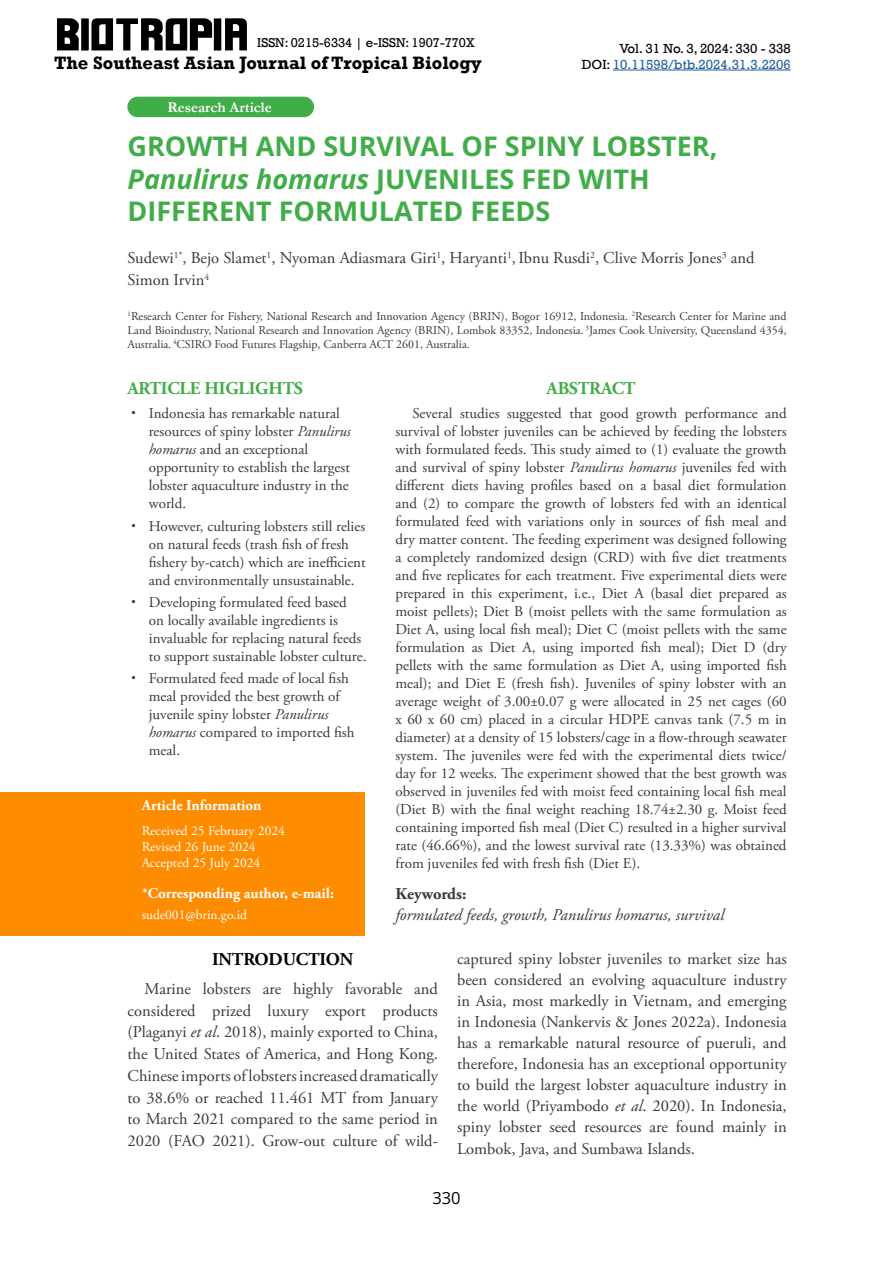
<style>
.page{position:relative;width:893px;height:1263px;background:#fff}
.page>*{position:absolute;margin:0;border:0;box-sizing:border-box;transform-origin:0 0}
.t1{font:700 27px/32.4px "Open Sans";color:#41ad49}
.t2{font:700 18.3px "Rockwell";color:#000}
.t3{font:700 18px "Adobe Garamond Pro";letter-spacing:-.01em;color:#41ad49}
.t4{font:700 18px "Adobe Garamond Pro";letter-spacing:-.01em;color:#000}
.t5{font:16.5px/21.1px "Adobe Garamond Pro";color:#3a3939;text-align:justify}
.t6{font:italic 16.5px "Adobe Garamond Pro";color:#3a3939}
.t7{font:700 16.5px "Adobe Garamond Pro";color:#3a3939}
.t8{font:16.5px "Open Sans";color:#000}
.t9{font:15px/18px "Adobe Garamond Pro";color:#3a3939}
.t10{font:700 15px "Adobe Garamond Pro";color:#fff}
.t11{font:700 15px "Garamond";color:#fff}
.t12{font:13.5px/16.2px "Adobe Garamond Pro";color:#fff}
.t13{font:13.5px/16.2px "Rockwell";color:#000;text-align:right}
.t14{font:13.2px "Rockwell";color:#000}
.t15{font:12px/14.4px "Adobe Garamond Pro";color:#3a3939;text-align:justify}
.s1{color:#215e9e}
.s2{font-style:italic}
.s3{font-family:"Roboto"}
</style>
<div class="page">
<hr style="left:613px;top:70px;width:178px;height:1px;background:#215e9e">
<svg style="left:57px;top:18px;width:190px;height:33px"></svg>
<div style="left:0;top:792px;width:364px;height:143px;background:#fe8c00"></div>
<div style="left:127px;top:97px;width:187px;height:20px;background:#41ad49;border-radius:10px"></div>
<p class="t14" style="left:257px;top:35px;width:219px">ISSN: 0215-6334 | e-ISSN: 1907-770X</p>
<p class="t2" style="left:54px;top:52px;width:429px">The Southeast Asian Journal of Tropical Biology</p>
<p class="t11" style="left:167px;top:97px;width:106px">Research Article</p>
<p class="t13" style="left:582px;top:40px;width:211px">Vol. 31 No. 3, 2024: 330 - 338<br>DOI: <span class="s1">10.11598/btb.2024.31.3.2206</span></p>
<h1 class="t1" style="left:128px;top:130px;width:591px">GROWTH AND SURVIVAL OF SPINY LOBSTER,<br><span class="s2">Panulirus homarus</span> JUVENILES FED WITH<br>DIFFERENT FORMULATED FEEDS</h1>
<p class="t5" style="left:128px;top:248px;width:628px;line-height:21.8px">Sudewi<sup>1*</sup>, Bejo Slamet<sup>1</sup>, Nyoman Adiasmara Giri<sup>1</sup>, Haryanti<sup>1</sup>,Ibnu Rusdi<sup>2</sup>, Clive Morris Jones<sup>3</sup> and<br>Simon Irvin<sup>4</sup></p>
<p class="t15" style="left:128px;top:309px;width:661px"><sup>1</sup>Research Center for Fishery, National Research and Innovation Agency (BRIN), Bogor 16912, Indonesia. <sup>2</sup>Research Center for Marine and Land Bioindustry, National Research and Innovation Agency (BRIN), Lombok 83352, Indonesia. <sup>3</sup>James Cook University, Queensland 4354, Australia. <sup>4</sup>CSIRO Food Futures Flagship, Canberra ACT 2601, Australia.</p>
<p class="t3" style="left:128px;top:377px;width:177px">ARTICLE HIGLIGHTS</p>
<p class="t9" style="left:149px;top:405px;width:204px;text-indent:-18px"><span class="s3">•</span> Indonesia has remarkable natural resources of spiny lobster <span class="s2">Panulirus homarus</span> and an exceptional opportunity to establish the largest lobster aquaculture industry in the world.</p>
<p class="t9" style="left:149px;top:517px;width:218px;text-indent:-18px"><span class="s3">•</span> However, culturing lobsters still relies on natural feeds (trash fish of fresh fishery by-catch) which are inefficient and environmentally unsustainable.</p>
<p class="t9" style="left:149px;top:594px;width:219px;text-indent:-18px"><span class="s3">•</span> Developing formulated feed based<br>on locally available ingredients is invaluable for replacing natural feeds to support sustainable lobster culture.</p>
<p class="t9" style="left:149px;top:670px;width:207px;text-indent:-18px"><span class="s3">•</span> Formulated feed made of local fish meal provided the best growth of juvenile spiny lobster <span class="s2">Panulirus homarus</span> compared to imported fish meal.</p>
<p class="t3" style="left:547px;top:377px;width:90px">ABSTRACT</p>
<p class="t9" style="left:395px;top:405px;width:393px;text-align:justify;text-indent:17px">Several studies suggested that good growth performance and survival of lobster juveniles can be achieved by feeding the lobsters with formulated feeds. This study aimed to (1) evaluate the growth and survival of spiny lobster <span class="s2">Panulirus homarus</span> juveniles fed with different diets having profiles based on a basal diet formulation and (2) to compare the growth of lobsters fed with an identical formulated feed with variations only in sources of fish meal and dry matter content. The feeding experiment was designed following a completely randomized design (CRD) with five diet treatments and five replicates for each treatment. Five experimental diets were prepared in this experiment, i.e., Diet A (basal diet prepared as moist pellets); Diet B (moist pellets with the same formulation as Diet A, using local fish meal); Diet C (moist pellets with the same formulation as Diet A, using imported fish meal); Diet D (dry pellets with the same formulation as Diet A, using imported fish meal); and Diet E (fresh fish). Juveniles of spiny lobster with an average weight of 3.00±0.07 g were allocated in 25 net cages (60 x 60 x 60 cm) placed in a circular HDPE canvas tank (7.5 m in diameter) at a density of 15 lobsters/cage in a flow-through seawater system. The juveniles were fed with the experimental diets twice/ day for 12 weeks. The experiment showed that the best growth was observed in juveniles fed with moist feed containing local fish meal (Diet B) with the final weight reaching 18.74±2.30 g. Moist feed containing imported fish meal (Diet C) resulted in a higher survival rate (46.66%), and the lowest survival rate (13.33%) was obtained from juveniles fed with fresh fish (Diet E).</p>
<p class="t7" style="left:395px;top:884px;width:72px">Keywords:</p>
<p class="t6" style="left:395px;top:905px;width:330px">formulated feeds, growth, Panulirus homarus, survival</p>
<p class="t10" style="left:142px;top:797px;width:121px">Article Information</p>
<p class="t12" style="left:142px;top:823px;width:145px">Received 25 February 2024<br>Revised 26 June 2024<br>Accepted 25 July 2024</p>
<p class="t10" style="left:142px;top:884px;width:194px">*Corresponding author, e-mail:</p>
<p class="t12" style="left:142px;top:907px;width:107px">sude001@brin.go.id</p>
<p class="t4" style="left:212px;top:949px;width:143px">INTRODUCTION</p>
<p class="t5" style="left:128px;top:978px;width:312px;line-height:21.8px;text-indent:17px">Marine lobsters are highly favorable and considered prized luxury export products (Plaganyi <span class="s2">et al</span>. 2018), mainly exported to China, the United States of America, and Hong Kong.<br>Chinese imports of lobsters increased dramatically to 38.6% or reached 11.461 MT from January to March 2021 compared to the same period in 2020 (FAO 2021). Grow-out culture of wild-</p>
<p class="t5" style="left:457px;top:949px;width:331px">captured spiny lobster juveniles to market size has been considered an evolving aquaculture industry in Asia, most markedly in Vietnam, and emerging in Indonesia (Nankervis &amp; Jones 2022a). Indonesia has a remarkable natural resource of pueruli, and therefore, Indonesia has an exceptional opportunity to build the largest lobster aquaculture industry in the world (Priyambodo <span class="s2">et al</span>. 2020). In Indonesia, spiny lobster seed resources are found mainly in Lombok, Java, and Sumbawa Islands.</p>
<p class="t8" style="left:432px;top:1187px;width:30px">330</p>
</div>
